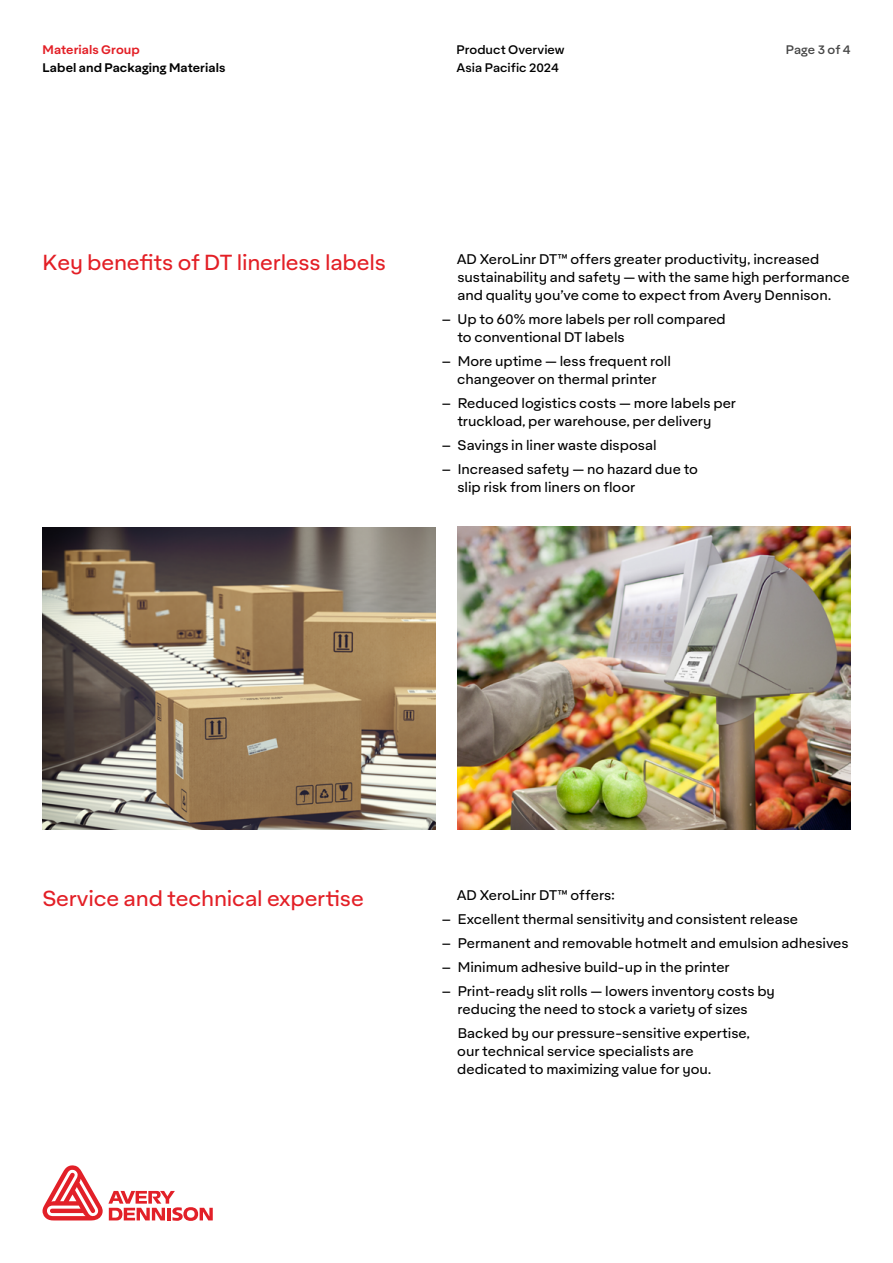
<style>
.page{position:relative;width:893px;height:1263px;background:#fff}
.page>*{position:absolute;margin:0;border:0;box-sizing:border-box;transform-origin:0 0}
.t1{font:21px "Aktifo A";letter-spacing:-.01em;color:#e31f26}
.t2{font:13.5px/18px "Aktifo A";color:#000}
.t3{font:500 12px/18px "Aktifo A";color:#000}
.t4{font:600 12px "Aktifo A";letter-spacing:.005em;color:#000}
.t5{font:600 12px "Aktifo A";letter-spacing:.005em;color:#e31f26}
.t6{font:500 12px "Aktifo A";letter-spacing:-.005em;color:#464646}
</style>
<div class="page">
<svg style="left:43px;top:1165px;width:170px;height:56px"></svg>
<img style="left:43px;top:527px;width:393px;height:302px">
<img style="left:457px;top:527px;width:393px;height:302px">
<p class="t5" style="left:43px;top:42px;width:99px">Materials Group</p>
<p class="t4" style="left:43px;top:60px;width:184px">Label and Packaging Materials</p>
<p class="t3" style="left:457px;top:40px;width:110px">Product Overview<br>Asia Pacific 2024</p>
<p class="t6" style="left:786px;top:42px;width:67px">Page 3 of 4</p>
<h1 class="t1" style="left:43px;top:249px;width:345px">Key benefits of DT linerless labels</h1>
<p class="t2" style="left:457px;top:250px;width:395px">AD XeroLinr DT™ offers greater productivity, increased sustainability and safety — with the same high performance and quality you’ve come to expect from Avery Dennison.</p>
<p class="t2" style="left:457px;top:310px;width:270px;text-indent:-16px">– Up to 60% more labels per roll compared to conventional DT labels</p>
<p class="t2" style="left:442px;top:352px;width:231px;text-align:center">– More uptime — less frequent roll changeover on thermal printer</p>
<p class="t2" style="left:457px;top:394px;width:280px;text-indent:-16px">– Reduced logistics costs — more labels per truckload, per warehouse, per delivery</p>
<p class="t2" style="left:442px;top:436px;width:216px">– Savings in liner waste disposal</p>
<p class="t2" style="left:457px;top:460px;width:242px;text-indent:-16px">– Increased safety — no hazard due to slip risk from liners on floor</p>
<h1 class="t1" style="left:42px;top:885px;width:323px">Service and technical expertise</h1>
<p class="t2" style="left:457px;top:886px;width:160px">AD XeroLinr DT™ offers:</p>
<p class="t2" style="left:442px;top:910px;width:358px">– Excellent thermal sensitivity and consistent release</p>
<p class="t2" style="left:442px;top:934px;width:408px">– Permanent and removable hotmelt and emulsion adhesives</p>
<p class="t2" style="left:442px;top:958px;width:289px">– Minimum adhesive build-up in the printer</p>
<p class="t2" style="left:458px;top:982px;width:319px;text-indent:-16px">– Print-ready slit rolls — lowers inventory costs by reducing the need to stock a variety of sizes</p>
<p class="t2" style="left:457px;top:1024px;width:294px">Backed by our pressure-sensitive expertise, our technical service specialists are dedicated to maximizing value for you.</p>
</div>
